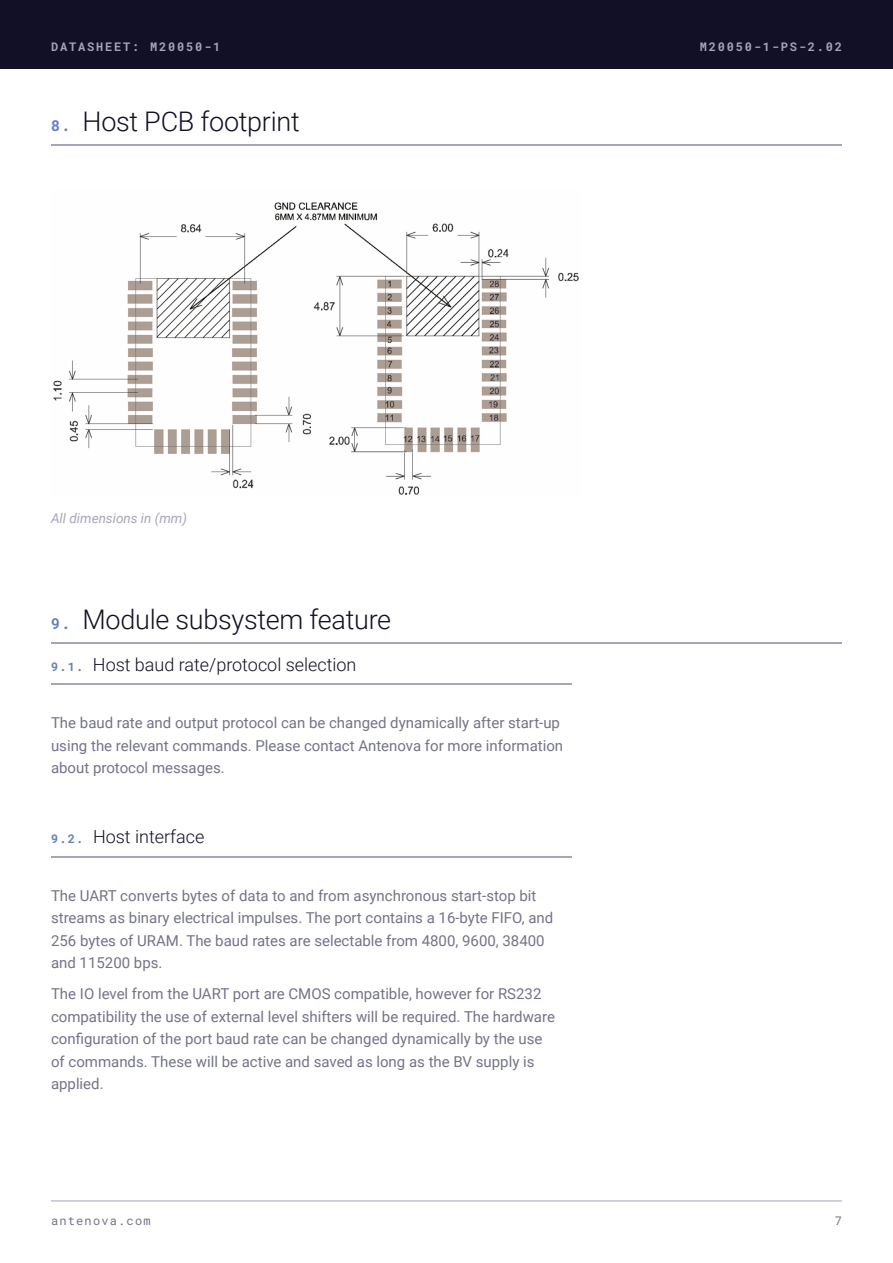
<style>
.page{position:relative;width:893px;height:1263px;background:#fff}
.page>*{position:absolute;margin:0;border:0;box-sizing:border-box;transform-origin:0 0}
.t1{font:300 27px "Roboto";letter-spacing:-.01em;color:#111026}
.t2{font:300 18px "Roboto";color:#111026}
.t3{font:15px/22.5px "Roboto";color:#737389}
.t4{font:italic 13.5px "Roboto";color:#a5a4bc}
.t5{font:700 12px "Roboto Mono";letter-spacing:.15em;color:#a5a4bc}
.t6{font:12px "Roboto Mono";letter-spacing:.1em;color:#747288}
.s1{font-family:"Roboto Mono";font-weight:700;font-size:15px;color:#6281c0}
.s2{font-family:"Roboto Mono";font-weight:700;font-size:12px;color:#6281c0}
</style>
<div class="page">
<div style="left:0;top:0;width:893px;height:68px;background:#111026"></div>
<hr style="left:51px;top:1201px;width:791px;height:1px;background:#a5a4bc">
<hr style="left:51px;top:684px;width:520px;height:1px;background:#a5a4bc">
<hr style="left:51px;top:643px;width:791px;height:1px;background:#a5a4bc">
<img style="left:53px;top:202px;width:526px;height:293px">
<hr style="left:51px;top:145px;width:791px;height:1px;background:#a5a4bc">
<hr style="left:51px;top:856px;width:520px;height:1px;background:#a5a4bc">
<p class="t5" style="left:51px;top:38px;width:171px">DATASHEET: M20050-1</p>
<p class="t5" style="left:700px;top:38px;width:144px">M20050-1-PS-2.02</p>
<h1 class="t1" style="left:51px;top:103px;width:250px"><span class="s1">8.</span> Host PCB footprint</h1>
<p class="t4" style="left:51px;top:509px;width:138px">All dimensions in (mm)</p>
<h1 class="t1" style="left:51px;top:601px;width:342px"><span class="s1">9.</span> Module subsystem feature</h1>
<p class="t2" style="left:51px;top:652px;width:307px"><span class="s2">9.1.</span> Host baud rate/protocol selection</p>
<p class="t3" style="left:51px;top:711px;width:514px">The baud rate and output protocol can be changed dynamically after start-up using the relevant commands. Please contact Antenova for more information about protocol messages.</p>
<p class="t2" style="left:51px;top:824px;width:155px"><span class="s2">9.2.</span> Host interface</p>
<p class="t3" style="left:51px;top:884px;width:504px">The UART converts bytes of data to and from asynchronous start-stop bit streams as binary electrical impulses. The port contains a 16-byte FIFO, and 256 bytes of URAM. The baud rates are selectable from 4800, 9600, 38400 and 115200 bps.</p>
<p class="t3" style="left:51px;top:982px;width:505px">The IO level from the UART port are CMOS compatible, however for RS232 compatibility the use of external level shifters will be required. The hardware configuration of the port baud rate can be changed dynamically by the use of commands. These will be active and saved as long as the BV supply is applied.</p>
<p class="t6" style="left:51px;top:1212px;width:101px">antenova.com</p>
<p class="t6" style="left:835px;top:1212px;width:9px">7</p>
</div>
